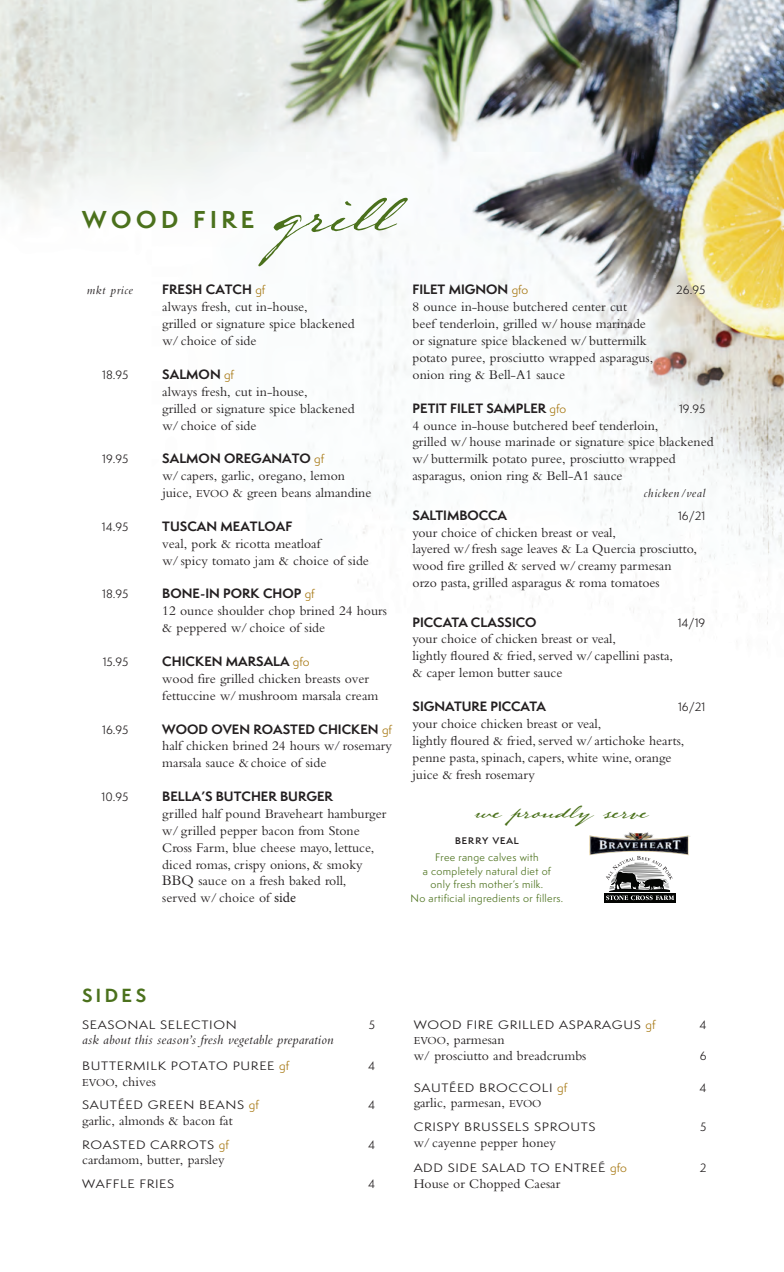
<style>
.page{position:relative;width:784px;height:1272px;background:#fff}
.page>*{position:absolute;margin:0;border:0;box-sizing:border-box;transform-origin:0 0}
.t1{font:50px "Lamar Pen";color:#4b711c}
.t2{font:700 22.5px "Semplicita Pro";letter-spacing:.2em;color:#4b711c}
.t3{font:18.75px "Lamar Pen";color:#4b711c}
.t4{font:700 17.5px "Semplicita Pro";letter-spacing:.2em;color:#4b711c}
.t5{font:13.75px/16.9px "Bembo";color:#231f20}
.t6{font:italic 13.75px "Bembo";letter-spacing:.015em;color:#231f20}
.t7{font:700 12.5px "Semplicita Pro";color:#231f20}
.t8{font:italic 12.5px "Bembo";letter-spacing:.05em;color:#231f20}
.t9{font:500 12.5px "Semplicita Pro";letter-spacing:.03em;color:#231f20}
.t10{font:11.25px "Semplicita Pro";letter-spacing:.05em;color:#231f20;scale:1.15 1}
.t11{font:11.25px "Semplicita Pro";letter-spacing:.05em;color:#231f20}
.t12{font:10px/13.8px "Semplicita Pro";letter-spacing:.03em;color:#4b711c;text-align:center}
.s1{font-weight:400;font-size:11.25px;color:#a67711}
.s2{font-size:11.25px}
.s3{font-size:15px}
.s4{font-family:"Minion Pro"}
.s5{color:#a67711}
</style>
<div class="page">
<img style="left:0;top:0;width:783px;height:856px">
<img style="left:627px;top:831px;width:22px;height:3px">
<svg style="left:604px;top:893px;width:72px;height:10px"></svg>
<svg style="left:604px;top:893px;width:71px;height:9px"></svg>
<svg style="left:605px;top:855px;width:68px;height:48px"></svg>
<p class="t1" style="left:269px;top:182px;width:121px">grill</p>
<p class="t2" style="left:82px;top:203px;width:174px">WOOD FIRE</p>
<p class="t8" style="left:87px;top:283px;width:47px">mkt price</p>
<p class="t7" style="left:162px;top:280px;width:104px">FRESH CATCH <span class="s1">gf</span></p>
<p class="t5" style="left:162px;top:298px;width:147px">always fresh, cut in-house,</p>
<p class="t5" style="left:162px;top:315px;width:194px">grilled or signature spice blackened</p>
<p class="t5" style="left:162px;top:332px;width:96px">w/ choice of side</p>
<p class="t11" style="left:102px;top:367px;width:28px">18.95</p>
<p class="t7" style="left:162px;top:365px;width:73px">SALMON <span class="s1">gf</span></p>
<p class="t5" style="left:162px;top:383px;width:194px">always fresh, cut in-house,<br>grilled or signature spice blackened</p>
<p class="t5" style="left:162px;top:416px;width:96px">w/ choice of side</p>
<p class="t11" style="left:102px;top:451px;width:28px">19.95</p>
<p class="t7" style="left:162px;top:449px;width:163px">SALMON OREGANATO <span class="s1">gf</span></p>
<p class="t5" style="left:162px;top:467px;width:210px">w/ capers, garlic, oregano, lemon juice, <span class="s2">EVOO</span> &amp; green beans almandine</p>
<p class="t11" style="left:102px;top:518px;width:28px">14.95</p>
<p class="t7" style="left:162px;top:517px;width:131px">TUSCAN MEATLOAF</p>
<p class="t5" style="left:162px;top:534px;width:208px">veal, pork &amp; ricotta meatloaf<br>w/ spicy tomato jam &amp; choice of side</p>
<p class="t11" style="left:102px;top:586px;width:28px">18.95</p>
<p class="t7" style="left:162px;top:584px;width:154px">BONE-IN PORK CHOP <span class="s1">gf</span></p>
<p class="t5" style="left:162px;top:602px;width:226px">12 ounce shoulder chop brined 24 hours</p>
<p class="t5" style="left:162px;top:619px;width:164px">&amp; peppered w/ choice of side</p>
<p class="t11" style="left:103px;top:653px;width:27px">15.95</p>
<p class="t7" style="left:162px;top:652px;width:149px">CHICKEN MARSALA <span class="s1">gfo</span></p>
<p class="t5" style="left:162px;top:669px;width:217px">wood fire grilled chicken breasts over fettuccine w/mushroom marsala cream</p>
<p class="t11" style="left:102px;top:721px;width:28px">16.95</p>
<p class="t7" style="left:162px;top:719px;width:231px">WOOD OVEN ROASTED CHICKEN <span class="s1">gf</span></p>
<p class="t5" style="left:162px;top:737px;width:231px">half chicken brined 24 hours w/ rosemary marsala sauce &amp;choice of side</p>
<p class="t11" style="left:101px;top:788px;width:28px">10.95</p>
<p class="t7" style="left:162px;top:787px;width:172px">BELLA’S BUTCHER BURGER</p>
<p class="t5" style="left:162px;top:804px;width:225px">grilled half pound Braveheart hamburger</p>
<p class="t5" style="left:162px;top:821px;width:213px">w/ grilled pepper bacon from Stone<br>Cross Farm, blue cheese mayo, lettuce, diced romas, crispy onions, &amp; smoky</p>
<p class="t5" style="left:162px;top:872px;width:186px"><span class="s3">BBQ</span> sauce on a fresh baked roll,</p>
<p class="t5" style="left:162px;top:889px;width:135px">served w/ choice of <span class="s4">side</span></p>
<p class="t7" style="left:412px;top:280px;width:117px">FILET MIGNON <span class="s1">gfo</span></p>
<p class="t11" style="left:675px;top:282px;width:31px">26.95</p>
<p class="t5" style="left:412px;top:298px;width:242px">8 ounce in-house butchered center cut<br>beef tenderloin, grilled w/ house marinade or signature spice blackened w/ buttermilk potato puree, prosciutto wrapped asparagus, onion ring &amp; Bell-A1 sauce</p>
<p class="t7" style="left:412px;top:398px;width:155px">PETIT FILET SAMPLER <span class="s1">gfo</span></p>
<p class="t11" style="left:678px;top:400px;width:28px">19.95</p>
<p class="t5" style="left:412px;top:416px;width:302px">4 ounce in-house butchered beef tenderloin,<br>grilled w/ house marinade or signature spice blackened w/ buttermilk potato puree, prosciutto wrapped asparagus, onion ring &amp; Bell-A1 sauce</p>
<p class="t8" style="left:643px;top:486px;width:63px">chicken/veal</p>
<p class="t7" style="left:412px;top:505px;width:96px">SALTIMBOCCA</p>
<p class="t11" style="left:677px;top:507px;width:29px">16/21</p>
<p class="t5" style="left:412px;top:523px;width:286px">your choice of chicken breast or veal,<br>layered w/ fresh sage leaves &amp; La Quercia prosciutto, wood fire grilled &amp; served w/ creamy parmesan orzo pasta, grilled asparagus &amp; roma tomatoes</p>
<p class="t7" style="left:412px;top:612px;width:125px">PICCATA CLASSICO</p>
<p class="t11" style="left:677px;top:614px;width:29px">14/19</p>
<p class="t5" style="left:412px;top:630px;width:205px">your choice of chicken breast or veal,</p>
<p class="t5" style="left:412px;top:647px;width:262px">lightly floured &amp; fried, served w/ capellini pasta,</p>
<p class="t5" style="left:412px;top:664px;width:151px">&amp; caper lemon butter sauce</p>
<p class="t7" style="left:412px;top:697px;width:135px">SIGNATURE PICCATA</p>
<p class="t11" style="left:677px;top:698px;width:29px">16/21</p>
<p class="t5" style="left:412px;top:714px;width:273px">your choice chicken breast or veal,<br>lightly floured &amp; fried, served w/ artichoke hearts, penne pasta, spinach, capers, white wine, orange juice &amp; fresh rosemary</p>
<p class="t3" style="left:472px;top:799px;width:175px">we proudly serve</p>
<p class="t9" style="left:454px;top:830px;width:66px">berry veal</p>
<p class="t12" style="left:410px;top:850px;width:154px">Free range calves with<br>a completely natural diet of<br>only fresh mother’s milk.<br>No artificial ingredients or fillers.</p>
<p class="t4" style="left:82px;top:982px;width:65px">SIDES</p>
<p class="t10" style="left:82px;top:1016px;width:136px">SEASONAL SELECTION</p>
<p class="t11" style="left:368px;top:1016px;width:8px">5</p>
<p class="t6" style="left:82px;top:1031px;width:253px">ask about this season’s fresh vegetable preparation</p>
<p class="t10" style="left:82px;top:1057px;width:181px">BUTTERMILK POTATO PUREE <span class="s5">gf</span></p>
<p class="t11" style="left:368px;top:1057px;width:8px">4</p>
<p class="t5" style="left:82px;top:1072px;width:75px"><span class="s2">EVOO</span>, chives</p>
<p class="t10" style="left:82px;top:1096px;width:155px">SAUTÉED GREEN BEANS <span class="s5">gf</span></p>
<p class="t11" style="left:368px;top:1096px;width:8px">4</p>
<p class="t5" style="left:82px;top:1111px;width:152px">garlic, almonds &amp; bacon fat</p>
<p class="t10" style="left:82px;top:1136px;width:129px">ROASTED CARROTS <span class="s5">gf</span></p>
<p class="t11" style="left:368px;top:1136px;width:8px">4</p>
<p class="t5" style="left:82px;top:1151px;width:144px">cardamom, butter, parsley</p>
<p class="t10" style="left:82px;top:1175px;width:81px">WAFFLE FRIES</p>
<p class="t11" style="left:368px;top:1175px;width:8px">4</p>
<p class="t10" style="left:413px;top:1016px;width:212px">WOOD FIRE GRILLED ASPARAGUS <span class="s5">gf</span></p>
<p class="t11" style="left:699px;top:1016px;width:8px">4</p>
<p class="t5" style="left:413px;top:1031px;width:92px"><span class="s2">EVOO</span>, parmesan</p>
<p class="t5" style="left:413px;top:1046px;width:174px">w/ prosciutto and breadcrumbs</p>
<p class="t11" style="left:699px;top:1047px;width:8px">6</p>
<p class="t10" style="left:413px;top:1079px;width:135px">SAUTÉED BROCCOLI <span class="s5">gf</span></p>
<p class="t11" style="left:699px;top:1079px;width:8px">4</p>
<p class="t5" style="left:413px;top:1094px;width:129px">garlic, parmesan, <span class="s2">EVOO</span></p>
<p class="t10" style="left:413px;top:1118px;width:160px">CRISPY BRUSSELS SPROUTS</p>
<p class="t11" style="left:699px;top:1118px;width:8px">5</p>
<p class="t5" style="left:413px;top:1133px;width:144px">w/ cayenne pepper honey</p>
<p class="t10" style="left:413px;top:1159px;width:187px">ADD SIDE SALAD TO ENTREÉ <span class="s5">gfo</span></p>
<p class="t11" style="left:699px;top:1159px;width:8px">2</p>
<p class="t5" style="left:413px;top:1174px;width:148px">House or Chopped Caesar</p>
</div>
